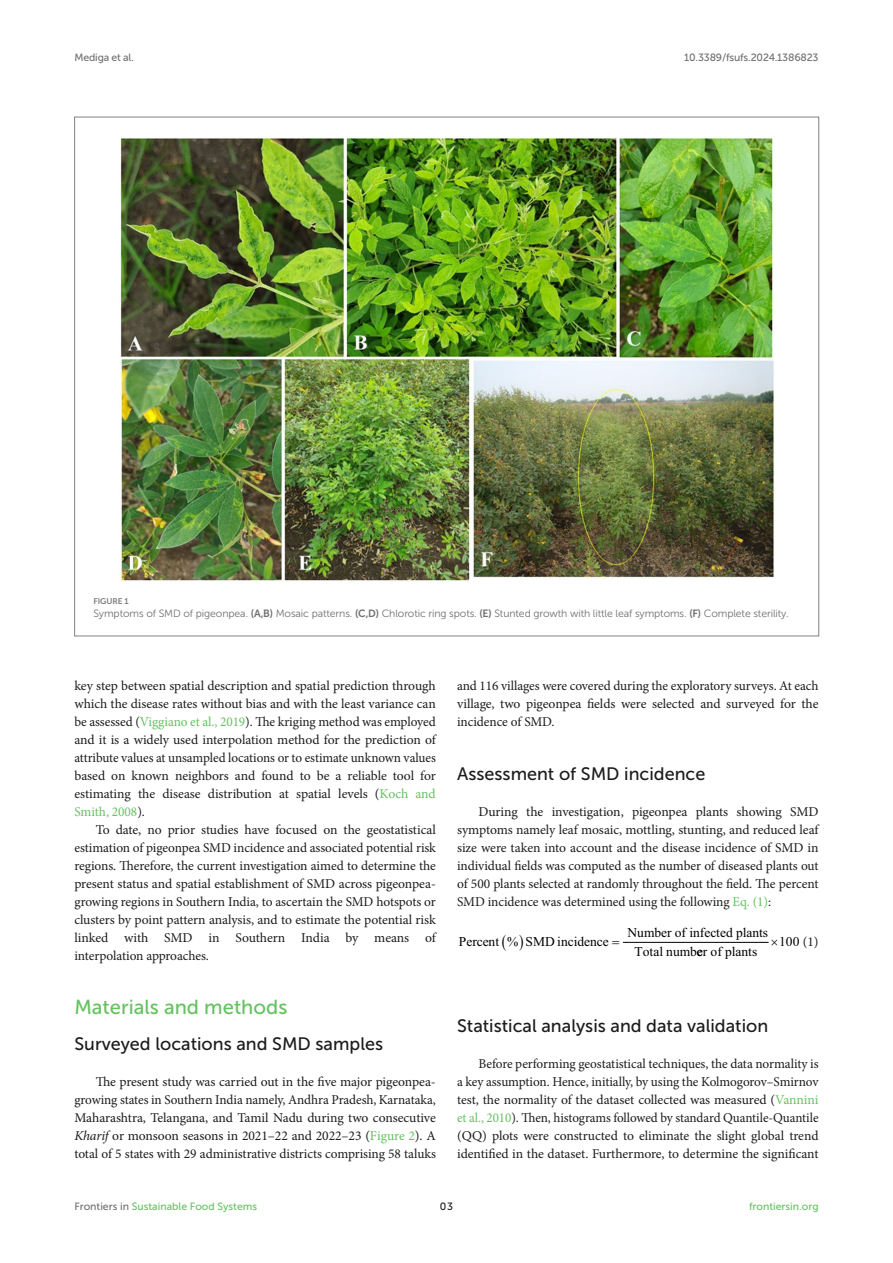
<style>
.page{position:relative;width:893px;height:1263px;background:#fff}
.page>*{position:absolute;margin:0;border:0;box-sizing:border-box;transform-origin:0 0}
.HEAD_1{font:20.25px "Museo Sans 500";color:#65c161}
.HEAD_2{font:18px "Museo Sans 500";color:#1b1c1b}
.HEAD_2_after_HEAD_1{font:18px "Museo Sans 500";color:#1b1c1b}
.TEXT_FLUSH{font:13.5px/18px "Minion Pro";letter-spacing:-.005em;color:#1b1c1b;text-align:justify}
.TEXT{font:13.5px/18px "Minion Pro";letter-spacing:-.01em;color:#1b1c1b;text-align:justify}
.spi-math-img{font:13.5px/19.4px "Times New Roman";color:#000;text-align:center}
.FIG_LEG{font:10.5px "Museo Sans 300";letter-spacing:-.01em;color:#706f70}
.t1{font:10.5px "Museo Sans 500";color:#65c161}
.t2{font:10.5px "Museo Sans 500";letter-spacing:-.015em;color:#706f70}
.t3{font:10.5px "Museo Sans 500";color:#1b1c1b}
.FIG_HD{font:8.25px "Museo Sans 700";letter-spacing:-.01em;color:#7e7f7f}
.s1{font-family:"Museo Sans 700"}
.s2{color:#65c161}
.s3{font-style:italic}
.s4{font-family:"Minion Pro";color:#1b1c1b}
.s5{color:#706f70}
</style>
<div class="page">
<hr style="left:623px;top:942px;width:146px;height:1px;background:#000">
<img style="left:120px;top:137px;width:654px;height:444px">
<p class="t2" style="left:74px;top:51px;width:61px">Mediga et al.</p>
<p class="t2" style="left:684px;top:51px;width:136px">10.3389/fsufs.2024.1386823</p>
<p class="FIG_HD" style="left:94px;top:596px;width:37px">FIGURE 1</p>
<p class="FIG_LEG" style="left:94px;top:608px;width:697px">Symptoms of SMD of pigeonpea. <span class="s1">(A,B)</span> Mosaic patterns. <span class="s1">(C,D)</span> Chlorotic ring spots. <span class="s1">(E)</span> Stunted growth with little leaf symptoms. <span class="s1">(F)</span> Complete sterility.</p>
<p class="TEXT" style="left:74px;top:677px;width:363px">key step between spatial description and spatial prediction through which the disease rates without bias and with the least variance can be assessed (<span class="s2">Viggiano et al., 2019</span>). The kriging method was employed and it is a widely used interpolation method for the prediction of attribute values at unsampled locations or to estimate unknown values based on known neighbors and found to be a reliable tool for estimating the disease distribution at spatial levels (<span class="s2">Koch and Smith, 2008</span>).</p>
<p class="TEXT" style="left:74px;top:821px;width:363px;text-indent:21px">To date, no prior studies have focused on the geostatistical estimation of pigeonpea SMD incidence and associated potential risk regions. Therefore, the current investigation aimed to determine the present status and spatial establishment of SMD across pigeonpea&shy;growing regions in Southern India, to ascertain the SMD hotspots or clusters by point pattern analysis, and to estimate the potential risk linked with SMD in Southern India by means of interpolation approaches.</p>
<p class="HEAD_1" style="left:74px;top:996px;width:214px">Materials and methods</p>
<p class="HEAD_2_after_HEAD_1" style="left:74px;top:1034px;width:310px">Surveyed locations and SMD samples</p>
<p class="TEXT_FLUSH" style="left:74px;top:1073px;width:363px;text-indent:21px">The present study was carried out in the five major pigeonpea&shy;growing states in Southern India namely, Andhra Pradesh, Karnataka, Maharashtra, Telangana, and Tamil Nadu during two consecutive <span class="s3">Kharif</span> or monsoon seasons in 2021–22 and 2022–23 (<span class="s2">Figure 2</span>). A total of 5 states with 29 administrative districts comprising 58 taluks</p>
<p class="TEXT_FLUSH" style="left:457px;top:677px;width:363px">and 116 villages were covered during the exploratory surveys. At each village, two pigeonpea fields were selected and surveyed for the incidence of SMD.</p>
<p class="HEAD_2" style="left:457px;top:764px;width:250px">Assessment of SMD incidence</p>
<p class="TEXT_FLUSH" style="left:457px;top:803px;width:363px;text-indent:21px">During the investigation, pigeonpea plants showing SMD symptoms namely leaf mosaic, mottling, stunting, and reduced leaf size were taken into account and the disease incidence of SMD in individual fields was computed as the number of diseased plants out of 500 plants selected at randomly throughout the field. The percent SMD incidence was determined using the following <span class="s2">Eq. (1)</span>:</p>
<p class="spi-math-img" style="left:459px;top:933px;width:42px">Percent</p>
<p class="spi-math-img" style="left:526px;top:933px;width:85px">SMD incidence</p>
<p class="spi-math-img" style="left:628px;top:924px;width:142px">Number of infected plants<br>Total number of plants</p>
<p class="spi-math-img" style="left:507px;top:933px;width:13px">%</p>
<p class="spi-math-img" style="left:779px;top:933px;width:41px">100 <span class="s4">(1)</span></p>
<p class="HEAD_2" style="left:457px;top:1016px;width:313px">Statistical analysis and data validation</p>
<p class="TEXT_FLUSH" style="left:457px;top:1055px;width:363px;text-indent:21px">Before performing geostatistical techniques, the data normality is a key assumption. Hence, initially, by using the Kolmogorov–Smirnov test, the normality of the dataset collected was measured (<span class="s2">Vannini et al., 2010</span>). Then, histograms followed by standard Quantile-Quantile (QQ) plots were constructed to eliminate the slight global trend identified in the dataset. Furthermore, to determine the significant</p>
<p class="t1" style="left:74px;top:1200px;width:184px"><span class="s5">Frontiers in</span> Sustainable Food Systems</p>
<p class="t3" style="left:440px;top:1200px;width:15px">03</p>
<p class="t1" style="left:749px;top:1200px;width:71px">frontiersin.org</p>
</div>
